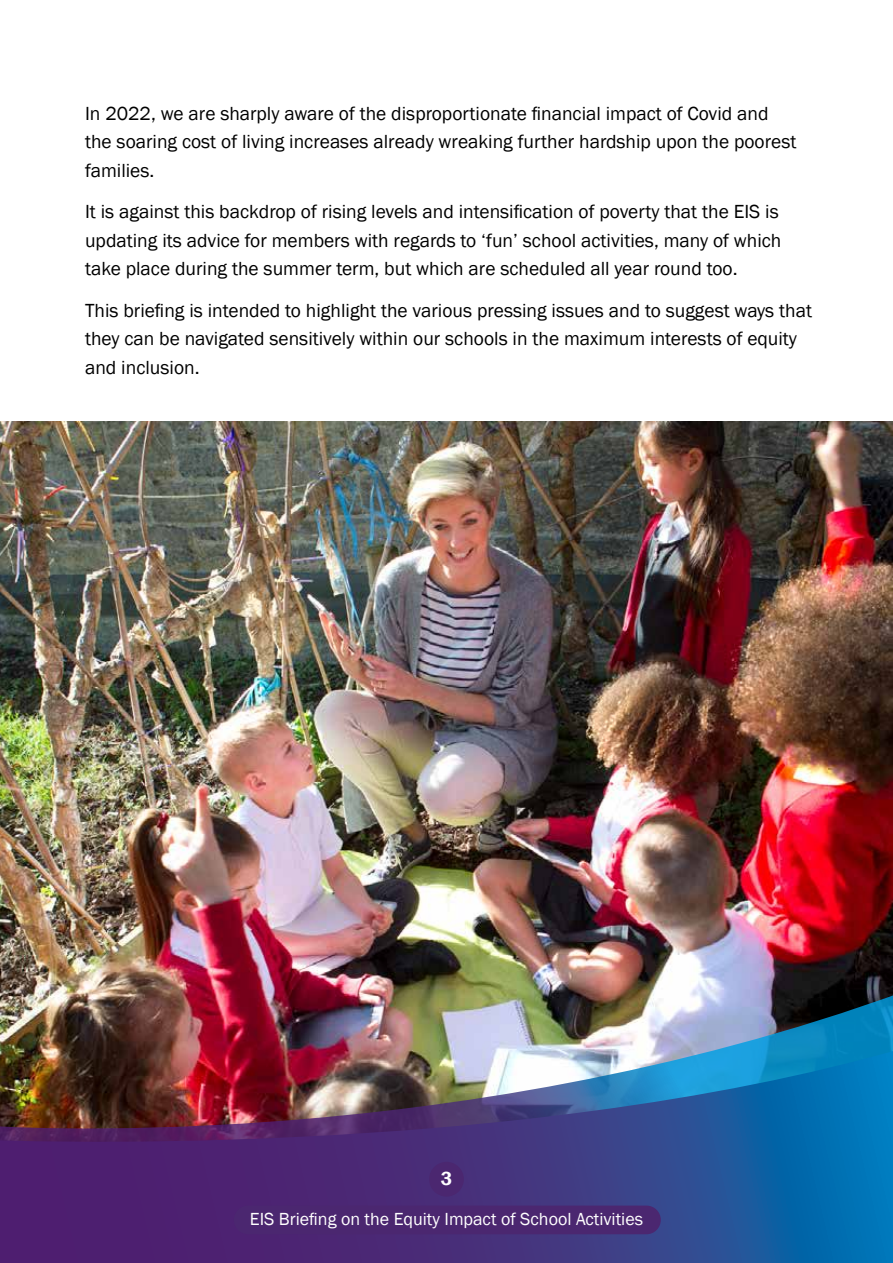
<style>
.page{position:relative;width:893px;height:1263px;background:#fff}
.page>*{position:absolute;margin:0;border:0;box-sizing:border-box;transform-origin:0 0}
.t1{font:19.5px/28.5px "Franklin Gothic";color:#000}
.t2{font:600 19.5px "Franklin Gothic";color:#fff}
.t3{font:18px "Franklin Gothic";color:#fff}
</style>
<div class="page">
<img style="left:0;top:421px;width:893px;height:570px">
<img style="left:0;top:991px;width:893px;height:56px">
<img style="left:0;top:1047px;width:893px;height:216px">
<div style="left:429px;top:1162px;width:35px;height:34px;background:#4b2770;border-radius:50%"></div>
<div style="left:234px;top:1205px;width:427px;height:29px;background:#4b2770;border-radius:14px"></div>
<p class="t1" style="left:85px;top:100px;width:713px">In 2022, we are sharply aware of the disproportionate financial impact of Covid and the soaring cost of living increases already wreaking further hardship upon the poorest families.</p>
<p class="t1" style="left:85px;top:198px;width:698px">It is against this backdrop of rising levels and intensification of poverty that the EIS is updating its advice for members with regards to ‘fun’ school activities, many of which take place during the summer term, but which are scheduled all year round too.</p>
<p class="t1" style="left:85px;top:296px;width:728px">This briefing is intended to highlight the various pressing issues and to suggest ways that they can be navigated sensitively within our schools in the maximum interests of equity and inclusion.</p>
<p class="t2" style="left:441px;top:1167px;width:13px">3</p>
<p class="t3" style="left:250px;top:1208px;width:395px">EIS Briefing on the Equity Impact of School Activities</p>
</div>
